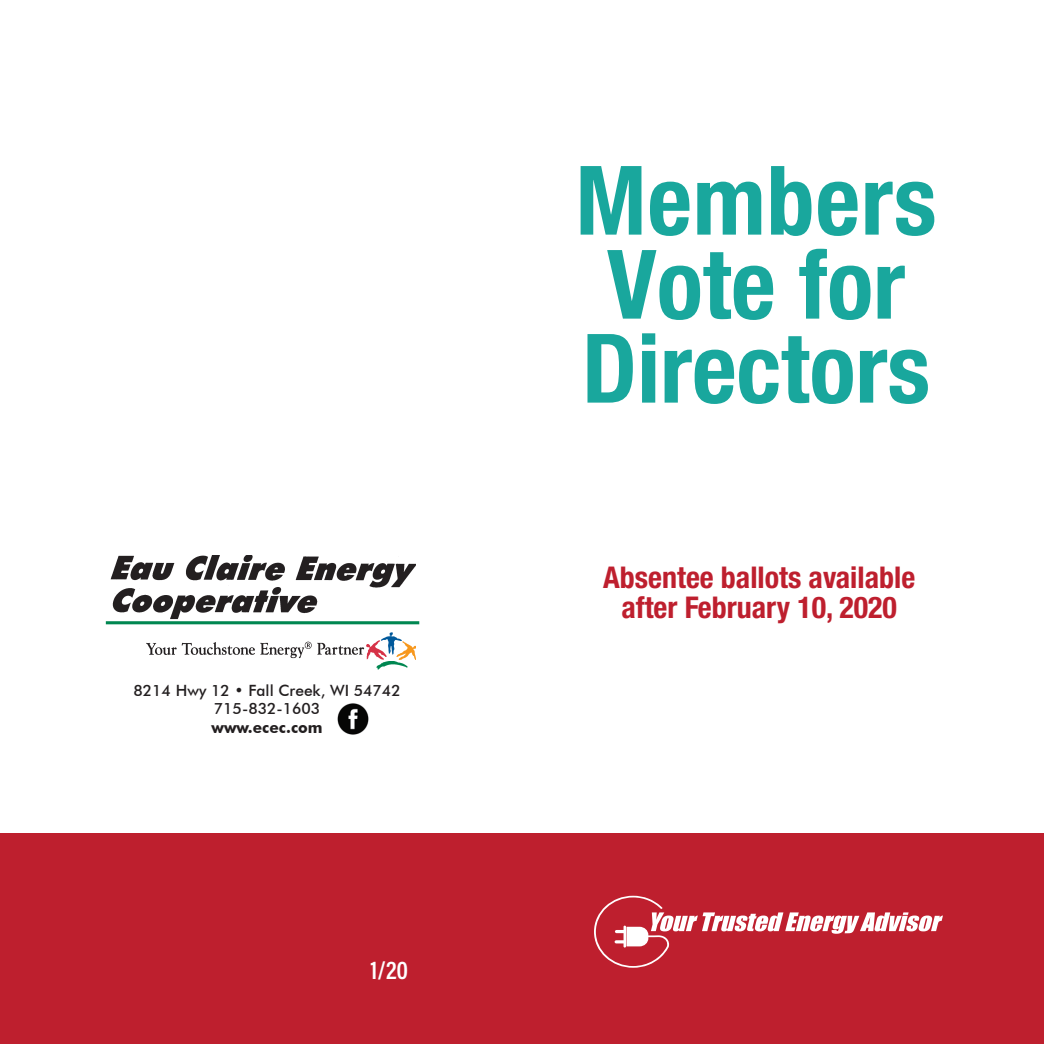
<style>
.page{position:relative;width:1044px;height:1044px;background:#fff}
.page>*{position:absolute;margin:0;border:0;box-sizing:border-box;transform-origin:0 0}
.t1{font:700 condensed 96px/84px "Helvetica Neue LT Std";color:#19a79d}
.t2{font:700 condensed 30px/30px "Helvetica Neue LT Std";color:#be1f2e;text-align:center}
.t3{font:26px "Acumin Variable Concept";color:#fff}
.t4{font:500 15.6px/18.6px "Futura BT";color:#231f20;text-align:center}
.t5{font:700 15.6px "Futura BT";color:#231f20}
</style>
<div class="page">
<div style="left:0;top:833px;width:1044px;height:211px;background:#be1f2e"></div>
<svg style="left:594px;top:896px;width:349px;height:72px"></svg>
<img style="left:110px;top:555px;width:306px;height:65px">
<img style="left:376px;top:661px;width:31px;height:8px">
<img style="left:367px;top:640px;width:19px;height:20px">
<img style="left:397px;top:642px;width:19px;height:17px">
<img style="left:381px;top:632px;width:21px;height:23px">
<img style="left:147px;top:641px;width:218px;height:18px">
<img style="left:337px;top:703px;width:32px;height:32px">
<hr style="left:106px;top:621px;width:313px;height:3px;background:#008751">
<p class="t4" style="left:133px;top:681px;width:269px">8214 Hwy 12 • Fall Creek, WI 54742<br>715-832-1603</p>
<p class="t5" style="left:212px;top:718px;width:112px">www.ecec.com</p>
<p class="t3" style="left:371px;top:952px;width:42px">1/20</p>
<h1 class="t1" style="left:576px;top:157px;width:363px">Members<br>Vote for<br>Directors</h1>
<p class="t2" style="left:603px;top:562px;width:313px">Absentee ballots available after February 10, 2020</p>
</div>
